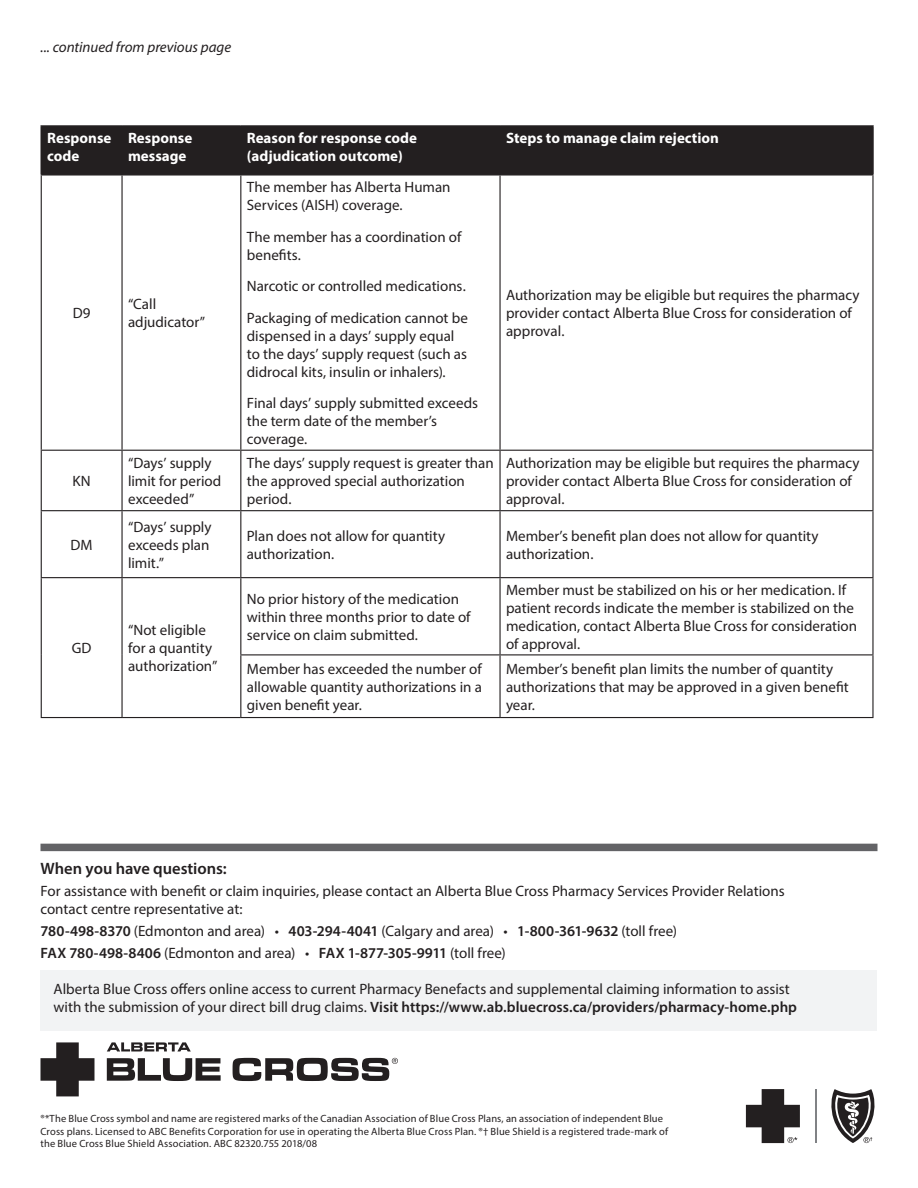
<style>
.page{position:relative;width:918px;height:1188px;background:#fff}
.page>*{position:absolute;margin:0;border:0;box-sizing:border-box;transform-origin:0 0}
.t1{font:600 16.5px "Myriad Pro";color:#231f20}
.Body_text{font:15px/18px "Myriad Pro";color:#231f20}
.t2{font:700 15px/18px "Myriad Pro";color:#fff}
.Body_text-2{font:italic 15px "Myriad Pro";color:#231f20}
.t3{font:10.5px/12.6px "Myriad Pro";letter-spacing:.01em;color:#231f20}
.s1{font-weight:600}
</style>
<div class="page">
<div style="left:40px;top:970px;width:838px;height:61px;background:#f2f3f4"></div>
<svg style="left:107px;top:1042px;width:84px;height:9px"></svg>
<svg style="left:107px;top:1058px;width:114px;height:23px"></svg>
<svg style="left:233px;top:1058px;width:165px;height:23px"></svg>
<svg style="left:40px;top:1042px;width:54px;height:54px"></svg>
<div style="left:41px;top:844px;width:837px;height:7px;background:#636366"></div>
<svg style="left:831px;top:1089px;width:44px;height:54px"></svg>
<hr style="left:815px;top:1089px;width:2px;height:54px;background:#808285">
<svg style="left:746px;top:1089px;width:54px;height:54px"></svg>
<div style="left:42px;top:127px;width:830px;height:47px;background:#231f20"></div>
<hr style="left:40px;top:125px;width:82px;height:2px;background:#231f20">
<hr style="left:40px;top:127px;width:2px;height:47px;background:#231f20">
<hr style="left:122px;top:125px;width:119px;height:2px;background:#231f20">
<hr style="left:121px;top:127px;width:2px;height:47px;background:#231f20">
<hr style="left:241px;top:125px;width:259px;height:2px;background:#231f20">
<hr style="left:240px;top:127px;width:2px;height:47px;background:#231f20">
<hr style="left:500px;top:125px;width:374px;height:2px;background:#231f20">
<hr style="left:499px;top:127px;width:2px;height:47px;background:#231f20">
<hr style="left:872px;top:127px;width:2px;height:47px;background:#231f20">
<hr style="left:41px;top:174px;width:81px;height:2px;background:#231f20">
<hr style="left:41px;top:176px;width:1px;height:274px;background:#231f20">
<hr style="left:122px;top:174px;width:119px;height:2px;background:#231f20">
<hr style="left:121px;top:176px;width:2px;height:274px;background:#231f20">
<hr style="left:241px;top:174px;width:259px;height:2px;background:#231f20">
<hr style="left:240px;top:176px;width:1px;height:274px;background:#231f20">
<hr style="left:500px;top:174px;width:374px;height:2px;background:#231f20">
<hr style="left:499px;top:176px;width:2px;height:274px;background:#231f20">
<hr style="left:872px;top:176px;width:2px;height:274px;background:#231f20">
<hr style="left:41px;top:450px;width:81px;height:1px;background:#231f20">
<hr style="left:41px;top:451px;width:1px;height:59px;background:#231f20">
<hr style="left:122px;top:450px;width:119px;height:1px;background:#231f20">
<hr style="left:121px;top:451px;width:2px;height:59px;background:#231f20">
<hr style="left:241px;top:450px;width:259px;height:1px;background:#231f20">
<hr style="left:240px;top:451px;width:1px;height:59px;background:#231f20">
<hr style="left:500px;top:450px;width:374px;height:1px;background:#231f20">
<hr style="left:499px;top:451px;width:2px;height:59px;background:#231f20">
<hr style="left:872px;top:451px;width:2px;height:59px;background:#231f20">
<hr style="left:41px;top:510px;width:81px;height:1px;background:#231f20">
<hr style="left:41px;top:511px;width:1px;height:66px;background:#231f20">
<hr style="left:122px;top:510px;width:119px;height:1px;background:#231f20">
<hr style="left:121px;top:511px;width:2px;height:66px;background:#231f20">
<hr style="left:241px;top:510px;width:259px;height:1px;background:#231f20">
<hr style="left:240px;top:511px;width:1px;height:66px;background:#231f20">
<hr style="left:500px;top:510px;width:374px;height:1px;background:#231f20">
<hr style="left:499px;top:511px;width:2px;height:66px;background:#231f20">
<hr style="left:872px;top:511px;width:2px;height:66px;background:#231f20">
<hr style="left:41px;top:577px;width:81px;height:1px;background:#231f20">
<hr style="left:41px;top:578px;width:1px;height:77px;background:#231f20">
<hr style="left:122px;top:577px;width:119px;height:1px;background:#231f20">
<hr style="left:121px;top:578px;width:2px;height:77px;background:#231f20">
<hr style="left:241px;top:577px;width:259px;height:1px;background:#231f20">
<hr style="left:240px;top:578px;width:1px;height:76px;background:#231f20">
<hr style="left:500px;top:577px;width:374px;height:1px;background:#231f20">
<hr style="left:499px;top:578px;width:2px;height:76px;background:#231f20">
<hr style="left:872px;top:578px;width:2px;height:76px;background:#231f20">
<hr style="left:41px;top:655px;width:1px;height:62px;background:#231f20">
<hr style="left:121px;top:655px;width:2px;height:62px;background:#231f20">
<hr style="left:240px;top:654px;width:260px;height:1px;background:#231f20">
<hr style="left:240px;top:655px;width:1px;height:62px;background:#231f20">
<hr style="left:500px;top:654px;width:374px;height:1px;background:#231f20">
<hr style="left:499px;top:655px;width:2px;height:62px;background:#231f20">
<hr style="left:872px;top:655px;width:2px;height:62px;background:#231f20">
<hr style="left:41px;top:717px;width:81px;height:1px;background:#231f20">
<hr style="left:122px;top:717px;width:119px;height:1px;background:#231f20">
<hr style="left:241px;top:717px;width:259px;height:1px;background:#231f20">
<hr style="left:500px;top:717px;width:374px;height:1px;background:#231f20">
<p class="Body_text-2" style="left:40px;top:37px;width:192px">... continued from previous page</p>
<p class="t2" style="left:47px;top:129px;width:66px">Response code</p>
<p class="t2" style="left:128px;top:129px;width:66px">Response message</p>
<p class="t2" style="left:247px;top:129px;width:172px">Reason for response code (adjudication outcome)</p>
<p class="t2" style="left:506px;top:129px;width:214px">Steps to manage claim rejection</p>
<p class="Body_text" style="left:73px;top:304px;width:19px">D9</p>
<p class="Body_text" style="left:128px;top:295px;width:79px">“Call adjudicator”</p>
<p class="Body_text" style="left:247px;top:178px;width:205px">The member has Alberta Human<br>Services (AISH) coverage.</p>
<p class="Body_text" style="left:247px;top:227px;width:216px">The member has a coordination of benefits.</p>
<p class="Body_text" style="left:247px;top:277px;width:220px">Narcotic or controlled medications.</p>
<p class="Body_text" style="left:247px;top:308px;width:223px">Packaging of medication cannot be dispensed in a days’ supply equal to the days’ supply request (such as didrocal kits, insulin or inhalers).</p>
<p class="Body_text" style="left:247px;top:394px;width:233px">Final days’ supply submitted exceeds the term date of the member’s coverage.</p>
<p class="Body_text" style="left:506px;top:286px;width:355px">Authorization may be eligible but requires the pharmacy provider contact Alberta Blue Cross for consideration of approval.</p>
<p class="Body_text" style="left:73px;top:472px;width:20px">KN</p>
<p class="Body_text" style="left:71px;top:536px;width:24px">DM</p>
<p class="Body_text" style="left:72px;top:639px;width:21px">GD</p>
<p class="Body_text" style="left:128px;top:454px;width:95px">“Days’ supply limit for period exceeded”</p>
<p class="Body_text" style="left:247px;top:454px;width:248px">The days’ supply request is greater than the approved special authorization period.</p>
<p class="Body_text" style="left:506px;top:454px;width:355px">Authorization may be eligible but requires the pharmacy provider contact Alberta Blue Cross for consideration of approval.</p>
<p class="Body_text" style="left:128px;top:518px;width:85px">“Days’ supply exceeds plan limit.”</p>
<p class="Body_text" style="left:247px;top:527px;width:200px">Plan does not allow for quantity authorization.</p>
<p class="Body_text" style="left:506px;top:527px;width:314px">Member’s benefit plan does not allow for quantity authorization.</p>
<p class="Body_text" style="left:128px;top:621px;width:91px">“Not eligible for a quantity authorization”</p>
<p class="Body_text" style="left:247px;top:590px;width:225px">No prior history of the medication within three months prior to date of service on claim submitted.</p>
<p class="Body_text" style="left:506px;top:581px;width:353px">Member must be stabilized on his or her medication. If patient records indicate the member is stabilized on the medication, contact Alberta Blue Cross for consideration of approval.</p>
<p class="Body_text" style="left:247px;top:660px;width:237px;text-align:justify">Member has exceeded the number of allowable quantity authorizations in a given benefit year.</p>
<p class="Body_text" style="left:506px;top:660px;width:344px">Member’s benefit plan limits the number of quantity authorizations that may be approved in a given benefit year.</p>
<p class="t1" style="left:40px;top:858px;width:188px">When you have questions:</p>
<p class="Body_text" style="left:40px;top:882px;width:746px">For assistance with benefit or claim inquiries, please contact an Alberta Blue Cross Pharmacy Services Provider Relations contact centre representative at:</p>
<p class="Body_text" style="left:40px;top:920px;width:638px;line-height:21.8px"><span class="s1">780-498-8370</span> (Edmonton and area) • <span class="s1">403-294-4041</span> (Calgary and area) • <span class="s1">1-800-361-9632</span> (toll free)<br><span class="s1">FAX 780-498-8406</span> (Edmonton and area) • <span class="s1">FAX 1-877-305-9911</span> (toll free)</p>
<p class="Body_text" style="left:54px;top:980px;width:745px">Alberta Blue Cross offers online access to current Pharmacy Benefacts and supplemental claiming information to assist with the submission of your direct bill drug claims. <span class="s1">Visit https://www.ab.bluecross.ca/providers/pharmacy-home.php</span></p>
<p class="t3" style="left:40px;top:1112px;width:629px">®*The Blue Cross symbol and name are registered marks of the Canadian Association of Blue Cross Plans, an association of independent Blue<br>Cross plans. Licensed to ABC Benefits Corporation for use in operating the Alberta Blue Cross Plan. ®† Blue Shield is a registered trade-mark of the Blue Cross Blue Shield Association. ABC 82320.755 2018/08</p>
</div>
